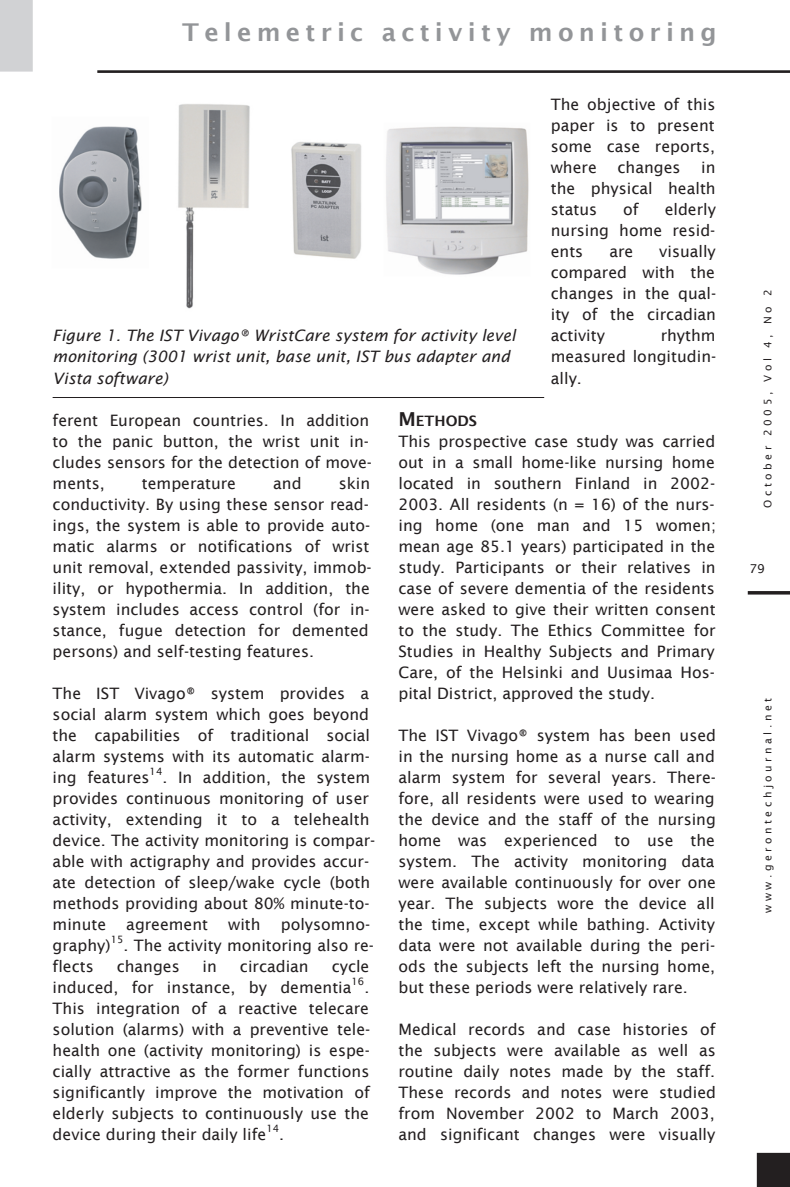
<style>
.page{position:relative;width:790px;height:1187px;background:#fff}
.page>*{position:absolute;margin:0;border:0;box-sizing:border-box;transform-origin:0 0}
.t1{font:600 24.5px "Lucida Sans";letter-spacing:.155em;color:#939598}
.t2{font:15.75px/21px "Lucida Sans";letter-spacing:-.015em;color:#231f20}
.t3{font:15.75px/21px "Lucida Sans";letter-spacing:-.075em;color:#231f20}
.t4{font:15.75px/21px "Lucida Sans";letter-spacing:-.055em;color:#231f20}
.t5{font:15.75px/21px "Lucida Sans";letter-spacing:-.05em;color:#231f20}
.t6{font:italic 15.75px/21px "Lucida Sans";letter-spacing:-.01em;color:#231f20}
.t7{font:15.75px "Lucida Sans";letter-spacing:-.07em;color:#231f20}
.t8{font:15.75px/21px "Lucida Sans";letter-spacing:-.065em;color:#231f20}
.t9{font:15.75px "Lucida Sans";letter-spacing:.09em;color:#231f20}
.t10{font:15.75px "Lucida Sans";letter-spacing:.005em;color:#231f20}
.t11{font:15.75px "Lucida Sans";letter-spacing:-.1em;color:#231f20}
.t12{font:600 14.35px "Lucida Sans";letter-spacing:.11em;color:#231f20}
.t13{font:12.25px "Lucida Sans";color:#231f20}
.t14{font:10.5px "Lucida Sans";letter-spacing:.32em;color:#231f20}
.t15{font:10.15px "Lucida Sans";color:#231f20}
.s1{font-size:19.25px}
</style>
<div class="page">
<svg style="left:756px;top:1152px;width:33px;height:34px"></svg>
<div style="left:0;top:0;width:33px;height:72px;background:#d1d2d4"></div>
<hr style="left:97px;top:70px;width:692px;height:3px;background:#231f20">
<hr style="left:747px;top:591px;width:42px;height:3px;background:#231f20">
<img style="left:59px;top:104px;width:470px;height:205px">
<hr style="left:53px;top:397px;width:491px;height:1px;background:#231f20">
<h1 class="t1" style="left:182px;top:17px;width:536px">Te le m e tric activity m onitoring</h1>
<p class="t6" style="left:53px;top:325px;width:474px">Figure 1. Th e IST Vivago® W ristCare system for activity le vel m onitoring (3001 w ristunit, base unit, IST bus adapter and<br>Vista softw are )</p>
<p class="t2" style="left:550px;top:94px;width:169px">Th e obje ctive of th is pape r is to pre se nt som e case re ports, wh ere</p>
<p class="t2" style="left:617px;top:157px;width:62px">ch ange s</p>
<p class="t3" style="left:550px;top:157px;width:166px;text-indent:150px">in th e ph ysical h e alth statu s</p>
<p class="t2" style="left:623px;top:199px;width:21px">of</p>
<p class="t2" style="left:550px;top:199px;width:168px;text-indent:114px">e lde rly nursing h om e resid&shy;e nts</p>
<p class="t3" style="left:550px;top:241px;width:168px;text-indent:108px">vis ually com pare d w ith</p>
<p class="t2" style="left:609px;top:241px;width:22px">are</p>
<p class="t3" style="left:550px;top:262px;width:172px;text-indent:140px">th e ch ange s in th e q ual&shy;ity of th e circadian activity</p>
<p class="t8" style="left:550px;top:325px;width:167px;text-indent:110px">rh yth m m e as ure d longitudin&shy;ally.</p>
<p class="t2" style="left:53px;top:409px;width:320px">fe re nt Europe an countrie s . In addition to th e panic button, th e w rist unit in&shy;clude s se nsors for th e de te ction ofm ove - m ents,</p>
<p class="t2" style="left:53px;top:472px;width:322px;text-indent:286px">sk in conductivity. By using th e se se nsor re ad&shy;ings, th e syste m is able to provide auto&shy;m atic alarm s or notifications of w rist unitre m oval, e xte nde d passivity, im m ob&shy;ility, or h ypoth e rm ia. In addition, th e syste m include s acce ss control(for in&shy;stance , fugue de te ction for de m e nte d pe rsons ) and se lf-te sting fe ature s .</p>
<p class="t7" style="left:53px;top:683px;width:139px">Th e IST Vivago®</p>
<p class="t2" style="left:211px;top:682px;width:50px">system</p>
<p class="t11" style="left:142px;top:473px;width:93px">te m pe rature</p>
<p class="t2" style="left:273px;top:472px;width:29px">and</p>
<p class="t2" style="left:53px;top:682px;width:319px;text-indent:227px">provide s a socialalarm syste m w h ich goe s be yond th e</p>
<p class="t3" style="left:53px;top:724px;width:329px;text-indent:42px">capabilitie s of traditional social alarm syste m s w ith its autom atic alarm - ing fe ature s</p>
<p class="t15" style="left:149px;top:765px;width:14px">14</p>
<p class="t2" style="left:53px;top:766px;width:324px;text-indent:110px">. In addition, th e syste m provide s continuous m onitoring of use r activity, e xte nding it to a te le h e alth de vice . Th e activity m onitoring is com par&shy;able w ith actigraph y and provide s accur&shy;ate de te ction of sle e p/w ak e cycle (both m e th ods providing about80% m inute -to&shy;m inute</p>
<p class="t10" style="left:126px;top:914px;width:130px">agreem ent with</p>
<p class="t2" style="left:281px;top:913px;width:91px">polysom no-</p>
<p class="t2" style="left:53px;top:934px;width:62px">graph y)</p>
<p class="t15" style="left:111px;top:933px;width:14px">15</p>
<p class="t7" style="left:123px;top:935px;width:252px">. Th e activity m onitoring also re -</p>
<p class="t2" style="left:53px;top:955px;width:40px">fle cts</p>
<p class="t2" style="left:117px;top:955px;width:62px">ch ange s</p>
<p class="t2" style="left:202px;top:955px;width:16px">in</p>
<p class="t3" style="left:240px;top:955px;width:70px">circadian</p>
<p class="t2" style="left:53px;top:955px;width:319px;text-indent:279px">cycle induce d, for instance , by de m e ntia</p>
<p class="t15" style="left:351px;top:975px;width:14px">16</p>
<p class="t3" style="left:53px;top:976px;width:322px;text-indent:311px">.<br>Th is inte gration of a re active te le care solution (alarm s ) w ith a pre ve ntive te le - h e alth one (activity m onitoring) is e spe - cially attractive as th e form e r fu nctions significantly im prove th e m otivation of elderly subjects to continuously use th e de vice during th e ir daily life</p>
<p class="t15" style="left:266px;top:1122px;width:14px">14</p>
<p class="t2" style="left:279px;top:1123px;width:9px">.</p>
<p class="t12" style="left:398px;top:411px;width:82px"><span class="s1">M</span>ETH ODS</p>
<p class="t2" style="left:398px;top:430px;width:324px">Th is prospe ctive case study w as carrie d out in a sm allh om e-lik e nursing h om e locate d in south e rn Finland in 2002- 2003. Allre side nts (n = 16) of th e nurs&shy;ing h om e (one m an and 15 wom en; m e an age 85.1 ye ars ) participate d in th e study. Participants or th e ir re lative s in case ofsevere dem entia ofth e residents were ask ed to give th eir written consent to th e study. Th e Eth ics Com m itte e for Studie s in H e alth y Subje cts and Prim ary Care, of th e H elsink i and Uusim aa H os&shy;pitalD istrict, approve d th e study.</p>
<p class="t5" style="left:398px;top:724px;width:319px">Th e IST Vivago® system h as been used in th e nursing h om e as a nurse calland alarm syste m for se ve ralye ars . Th e re - fore , allre side nts we re use d to we aring th e de vice and th e staff of th e nursing home</p>
<p class="t4" style="left:398px;top:829px;width:328px;text-indent:292px">th e syste m . Th e activity m onitoring data w e re available continuously for ove r one ye ar. Th e subje cts wore th e de vice all th e tim e , e xce pt w h ile bath ing. Activity data w e re not available during th e pe ri&shy;ods th e subjects left th e nursing h om e, butth e se pe riods we re re lative ly rare .</p>
<p class="t2" style="left:398px;top:1018px;width:322px">Me dicalre cords and case h istorie s of th e s ubje cts w e re available as w e llas routine daily note s m ade by th e staff.<br>Th ese records and notes were studied from Nove m be r 2002 to March 2003, and significant ch ange s w e re vis ually</p>
<p class="t9" style="left:458px;top:830px;width:214px">was experienced to use</p>
<p class="t14" style="left:761px;top:508px;width:220px;rotate:-90deg">October 2005, Vol4, No 2</p>
<p class="t13" style="left:749px;top:561px;width:13px">79</p>
<p class="t14" style="left:761px;top:912px;width:219px;rotate:-90deg">www.gerontechjournal.net</p>
</div>
